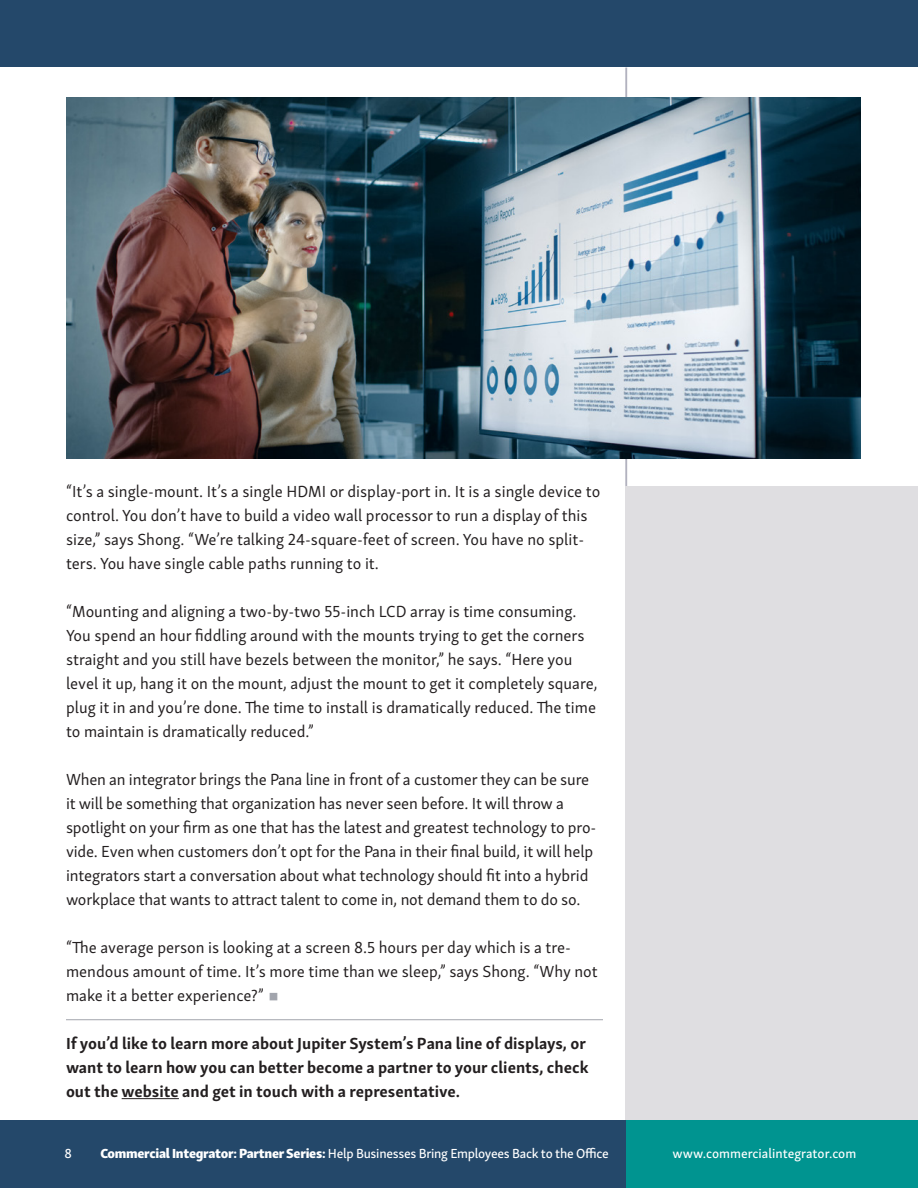
<style>
.page{position:relative;width:918px;height:1188px;background:#fff}
.page>*{position:absolute;margin:0;border:0;box-sizing:border-box;transform-origin:0 0}
.WP_first_paragraph{font:16.5px/24px "Skolar Sans Latn";color:#231f20}
.WP_first_paragraph-2{font:700 16.5px/24px "Skolar Sans Latn";color:#231f20}
.t1{font:13.5px "Skolar Sans Latn Me";letter-spacing:-.02em;color:#fff}
.t2{font:13.5px "Skolar Sans Latn Me";color:#fff}
.s1{font-size:28.5px;color:#a2a5ad}
.s2{font-family:"Skolar Sans Latn Eb"}
</style>
<div class="page">
<div style="left:0;top:0;width:918px;height:68px;background:#24486a"></div>
<hr style="left:625px;top:68px;width:2px;height:486px;background:#b2b2bf">
<div style="left:626px;top:486px;width:292px;height:702px;background:#dfdee1"></div>
<div style="left:0;top:1120px;width:627px;height:68px;background:#24486a"></div>
<div style="left:626px;top:1120px;width:292px;height:68px;background:#009490"></div>
<img style="left:66px;top:98px;width:795px;height:361px">
<hr style="left:66px;top:1019px;width:537px;height:1px;background:#a2a5ad">
<hr style="left:122px;top:1098px;width:57px;height:1px;background:#231f20">
<p class="WP_first_paragraph" style="left:66px;top:478px;width:536px">“It’s a single-mount. It’s a single HDMI or display-port in. It is a single device to control. You don’t have to build a video wall processor to run a display of this size,” says Shong. “We’re talking 24-square-feet of screen. You have no split&shy;ters. You have single cable paths running to it.</p>
<p class="WP_first_paragraph" style="left:66px;top:598px;width:533px">“Mounting and aligning a two-by-two 55-inch LCD array is time consuming.<br>You spend an hour fiddling around with the mounts trying to get the corners straight and you still have bezels between the monitor,” he says. “Here you level it up, hang it on the mount, adjust the mount to get it completely square, plug it in and you’re done. The time to install is dramatically reduced. The time to maintain is dramatically reduced.”</p>
<p class="WP_first_paragraph" style="left:66px;top:766px;width:532px">When an integrator brings the Pana line in front of a customer they can be sure it will be something that organization has never seen before. It will throw a spotlight on your firm as one that has the latest and greatest technology to pro&shy;vide. Even when customers don’t opt for the Pana in their final build, it will help integrators start a conversation about what technology should fit into a hybrid workplace that wants to attract talent to come in, not demand them to do so.</p>
<p class="WP_first_paragraph" style="left:66px;top:934px;width:533px">“The average person is looking at a screen 8.5 hours per day which is a tre&shy;mendous amount of time. It’s more time than we sleep,” says Shong. “Why not make it a better experience?” <span class="s1">■</span></p>
<p class="WP_first_paragraph-2" style="left:66px;top:1029px;width:524px">If you’d like to learn more about Jupiter System’s Pana line of displays, or want to learn how you can better become a partner to your clients, check out the website and get in touch with a representative.</p>
<p class="t1" style="left:64px;top:1143px;width:9px">8</p>
<p class="t1" style="left:100px;top:1143px;width:510px"><span class="s2">Commercial Integrator: Partner Series:</span> Help Businesses Bring Employees Back to the Office</p>
<p class="t2" style="left:673px;top:1143px;width:185px">www.commercialintegrator.com</p>
</div>
